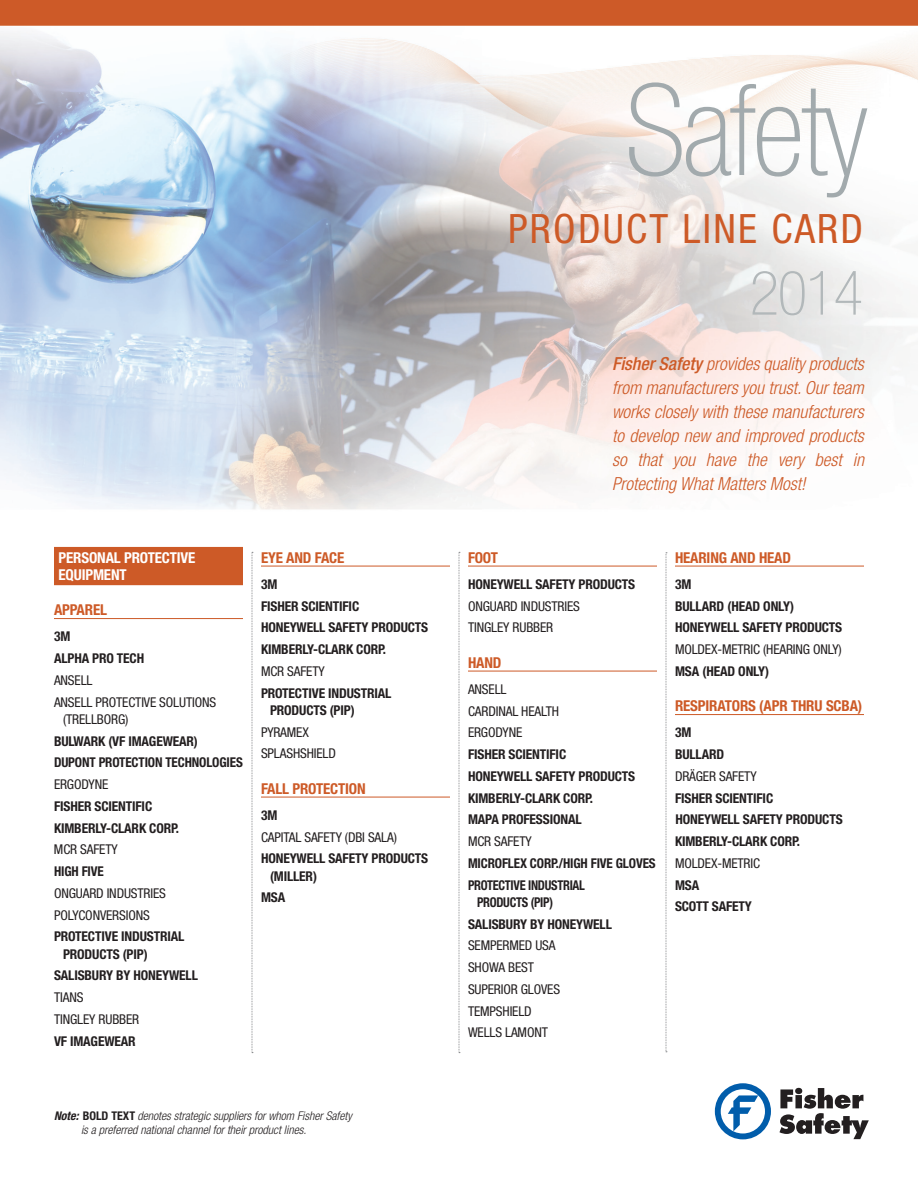
<style>
.page{position:relative;width:918px;height:1188px;background:#fff}
.page>*{position:absolute;margin:0;border:0;box-sizing:border-box;transform-origin:0 0}
.t1{font:100 condensed 127.5px "Helvetica Neue LT Std";letter-spacing:-.025em;color:#a2aaad}
.t2{font:100 condensed 61.5px "Helvetica Neue LT Std";color:#b2b8ba}
.t3{font:condensed 40.5px "Helvetica Neue LT Std";letter-spacing:.055em;color:#cd5a27}
.t4{font:italic 300 condensed 18px/24px "Helvetica Neue LT Std";color:#cd5a27;text-align:justify}
.t5{font:700 condensed 15px "Helvetica Neue LT Std";letter-spacing:-.01em;color:#cd5a27}
.t6{font:700 condensed 15px/17.2px "Helvetica Neue LT Std";letter-spacing:-.01em;color:#fff}
.t7{font:700 condensed 13.5px/21.8px "Helvetica Neue LT Std";letter-spacing:-.01em;color:#231f20}
.t8{font:condensed 13.5px/21.8px "Helvetica Neue LT Std";letter-spacing:-.01em;color:#231f20}
.t9{font:700 condensed 13.5px/21.8px "Helvetica Neue LT Std";letter-spacing:-.01em;color:#231f20;scale:.92 1}
.t10{font:italic 300 condensed 12px/13.5px "Helvetica Neue LT Std";color:#231f20}
.s1{font-weight:700}
.s2{font-weight:700;font-style:normal}
.s3{font-weight:500}
</style>
<div class="page">
<img style="left:0;top:0;width:918px;height:1140px">
<svg style="left:715px;top:1083px;width:56px;height:56px"></svg>
<svg style="left:779px;top:1088px;width:90px;height:51px"></svg>
<div style="left:54px;top:547px;width:189px;height:21px;background:#cd5a27"></div>
<div style="left:54px;top:564px;width:189px;height:21px;background:#cd5a27"></div>
<hr style="left:54px;top:618px;width:189px;height:1px;background:#cd5a27">
<hr style="left:261px;top:566px;width:189px;height:1px;background:#cd5a27">
<hr style="left:261px;top:797px;width:189px;height:1px;background:#cd5a27">
<hr style="left:468px;top:566px;width:189px;height:1px;background:#cd5a27">
<hr style="left:468px;top:671px;width:189px;height:1px;background:#cd5a27">
<hr style="left:675px;top:566px;width:189px;height:1px;background:#cd5a27">
<hr style="left:675px;top:714px;width:189px;height:1px;background:#cd5a27">
<svg style="left:252px;top:552px;width:1px;height:501px"></svg>
<svg style="left:459px;top:552px;width:1px;height:501px"></svg>
<svg style="left:666px;top:552px;width:1px;height:500px"></svg>
<p class="t6" style="left:58px;top:549px;width:138px">PERSONAL PROTECTIVE<br>EQUIPMENT</p>
<p class="t5" style="left:54px;top:601px;width:55px">APPAREL</p>
<p class="t7" style="left:54px;top:626px;width:92px">3M<br>ALPHA PRO TECH</p>
<p class="t8" style="left:54px;top:669px;width:163px">ANSELL<br>ANSELL PROTECTIVE SOLUTIONS</p>
<p class="t8" style="left:63px;top:708px;width:67px">(TRELLBORG)</p>
<p class="t7" style="left:54px;top:730px;width:190px">BULWARK (VF IMAGEWEAR)<br>DUPONT PROTECTION TECHNOLOGIES</p>
<p class="t8" style="left:54px;top:773px;width:14px">ERGOD</p>
<p class="t8" style="left:89px;top:773px;width:14px">YNE</p>
<p class="t7" style="left:54px;top:795px;width:127px">FISHER SCIENTIFIC<br>KIMBERLY-CLARK CORP.</p>
<p class="t8" style="left:54px;top:839px;width:65px">MCR SAFETY</p>
<p class="t7" style="left:54px;top:860px;width:51px">HIGH FIVE</p>
<p class="t8" style="left:54px;top:882px;width:16px">ONGUARD</p>
<p class="t8" style="left:107px;top:882px;width:61px">INDUSTRIES</p>
<p class="t8" style="left:54px;top:904px;width:33px">POLYCONVER</p>
<p class="t8" style="left:119px;top:904px;width:32px">SIONS</p>
<p class="t7" style="left:63px;top:928px;width:123px;line-height:17.2px;text-indent:-9px">PROTECTIVE INDUSTRIAL<br>PRODUCTS (PIP)</p>
<p class="t7" style="left:54px;top:965px;width:146px">SALISBURY BY HONEYWELL</p>
<p class="t8" style="left:54px;top:986px;width:31px">TIANS<br>TINGLE</p>
<p class="t8" style="left:89px;top:1008px;width:24px">Y RUBBER</p>
<p class="t7" style="left:54px;top:1030px;width:83px">VF IMAGEWEAR</p>
<p class="t5" style="left:261px;top:548px;width:85px">EYE AND FACE</p>
<p class="t7" style="left:261px;top:573px;width:169px">3M<br>FISHER SCIENTIFIC<br>HONEYWELL SAFETY PRODUCTS<br>KIMBERLY-CLARK CORP.</p>
<p class="t8" style="left:261px;top:660px;width:65px">MCR SAFETY</p>
<p class="t7" style="left:270px;top:684px;width:123px;line-height:17.2px;text-indent:-9px">PROTECTIVE INDUSTRIAL<br>PRODUCTS (PIP)</p>
<p class="t8" style="left:261px;top:721px;width:21px">PYRAME</p>
<p class="t8" style="left:302px;top:721px;width:8px">X</p>
<p class="t8" style="left:261px;top:743px;width:8px">SPLA</p>
<p class="t8" style="left:286px;top:743px;width:34px">SHSHIELD</p>
<p class="t5" style="left:261px;top:779px;width:106px">FALL PROTECTION</p>
<p class="t7" style="left:261px;top:804px;width:12px">3M</p>
<p class="t8" style="left:261px;top:826px;width:14px">CAPITAL</p>
<p class="t8" style="left:304px;top:826px;width:71px">SAFETY (DBI SALA</p>
<p class="t8" style="left:394px;top:826px;width:5px">)</p>
<p class="t7" style="left:270px;top:850px;width:160px;line-height:17.2px;text-indent:-9px">HONEYWELL SAFETY PRODUCTS (MILLER)</p>
<p class="t7" style="left:261px;top:887px;width:7px">MSA</p>
<p class="t10" style="left:81px;top:1109px;width:272px;text-indent:-27px"><span class="s1">Note:</span> <span class="s2">BOL D TEXT</span> denotes strategic suppliers for whom Fisher Safety is a preferred national channel for their product lines.</p>
<h1 class="t1" style="left:625px;top:59px;width:245px">Safety</h1>
<h3 class="t3" style="left:508px;top:205px;width:357px">PRODUCT LINE CARD</h3>
<h2 class="t2" style="left:750px;top:258px;width:115px">2014</h2>
<h3 class="t4" style="left:612px;top:352px;width:254px"><span class="s3">Fisher Safety</span> provides quality products from manufacturers you trust. Our team works closely with these manufacturers to develop new and improved products so that you have the very best in Protecting What Matters Most!</h3>
<p class="t5" style="left:468px;top:548px;width:32px">FOOT</p>
<p class="t7" style="left:468px;top:573px;width:169px">HONEYWELL SAFETY PRODUCTS</p>
<p class="t8" style="left:468px;top:595px;width:16px">ONGUARD</p>
<p class="t8" style="left:521px;top:595px;width:61px">INDUSTRIES</p>
<p class="t8" style="left:468px;top:617px;width:13px">TINGLE</p>
<p class="t8" style="left:503px;top:617px;width:24px">Y RUBBER</p>
<p class="t5" style="left:468px;top:653px;width:33px">HAND</p>
<p class="t8" style="left:468px;top:678px;width:28px">ANSELL<br>CARDINAL</p>
<p class="t8" style="left:521px;top:700px;width:7px">HEALT</p>
<p class="t8" style="left:552px;top:700px;width:9px">H</p>
<p class="t8" style="left:468px;top:722px;width:14px">ERGOD</p>
<p class="t8" style="left:503px;top:722px;width:14px">YNE</p>
<p class="t7" style="left:468px;top:743px;width:169px">FISHER SCIENTIFIC<br>HONEYWELL SAFETY PRODUCTS<br>KIMBERLY-CLARK CORP.<br>MAPA PROFESSIONAL</p>
<p class="t8" style="left:468px;top:830px;width:65px">MCR SAFETY</p>
<p class="t7" style="left:468px;top:852px;width:189px">MICROFLEX CORP./HIGH FIVE GLOVES<br>PROTECTIVE INDUSTRIAL</p>
<p class="t9" style="left:468px;top:891px;width:158px;text-indent:9px">PRODUCTS (PIP)<br>SALISBURY BY HONEYWELL</p>
<p class="t8" style="left:468px;top:935px;width:89px">SEMPERMED USA<br>SHOWA BEST<br>SUPERIOR</p>
<p class="t8" style="left:521px;top:978px;width:15px">GLOVE</p>
<p class="t8" style="left:553px;top:978px;width:8px">S</p>
<p class="t8" style="left:468px;top:1000px;width:48px">TEMPSHIELD<br>WELL</p>
<p class="t8" style="left:495px;top:1022px;width:24px">S LAMONT</p>
<p class="t5" style="left:675px;top:548px;width:116px">HEARING AND HEAD</p>
<p class="t7" style="left:675px;top:573px;width:169px">3M<br>BULLARD (HEAD ONLY)<br>HONEYWELL SAFETY PRODUCTS</p>
<p class="t8" style="left:675px;top:638px;width:17px">MOLDE</p>
<p class="t8" style="left:711px;top:638px;width:27px">X-METRIC</p>
<p class="t8" style="left:763px;top:638px;width:11px">(HEARING</p>
<p class="t8" style="left:813px;top:638px;width:30px">ONLY)</p>
<p class="t7" style="left:675px;top:660px;width:7px">MSA</p>
<p class="t7" style="left:703px;top:660px;width:68px">(HEAD ONLY)</p>
<p class="t5" style="left:675px;top:697px;width:189px">RESPIRATORS (APR THRU SCBA)</p>
<p class="t7" style="left:675px;top:722px;width:46px">3M<br>BULLARD</p>
<p class="t8" style="left:675px;top:765px;width:83px">DRÄGER SAFETY</p>
<p class="t7" style="left:675px;top:787px;width:169px">FISHER SCIENTIFIC<br>HONEYWELL SAFETY PRODUCTS<br>KIMBERLY-CLARK CORP.</p>
<p class="t8" style="left:675px;top:852px;width:17px">MOLDE</p>
<p class="t8" style="left:711px;top:852px;width:27px">X-METRIC</p>
<p class="t7" style="left:675px;top:874px;width:78px">MSA<br>SCOTT SAFETY</p>
</div>
